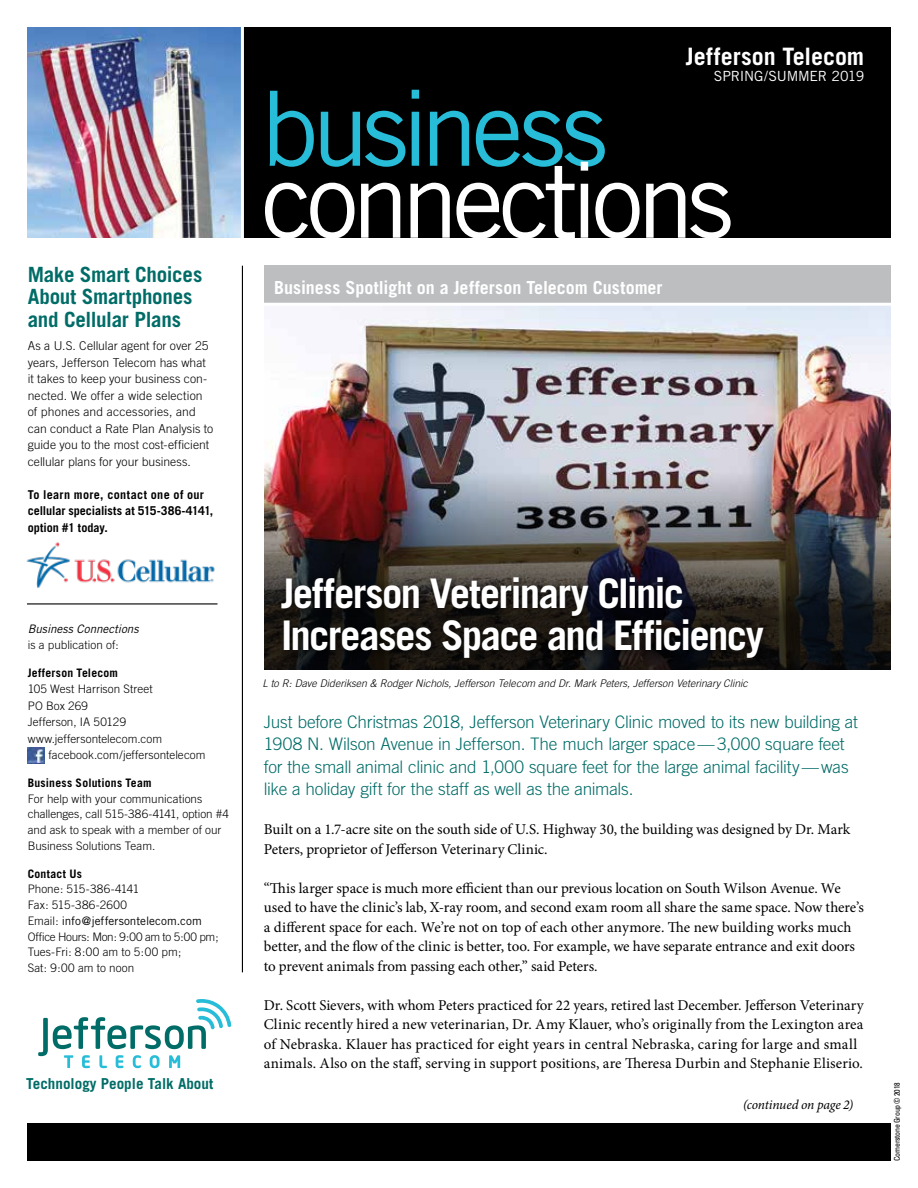
<style>
.page{position:relative;width:918px;height:1188px;background:#fff}
.page>*{position:absolute;margin:0;border:0;box-sizing:border-box;transform-origin:0 0}
.t1{font:103.8px "Trade Gothic";letter-spacing:-.065em;color:#fff}
.t2{font:103.8px "Trade Gothic";letter-spacing:-.065em;color:#27bcd7}
.t3{font:700 40.8px/42.5px "Trade Gothic";letter-spacing:-.04em;color:#fff}
.t4{font:700 24px "Trade Gothic";color:#fff}
.t5{font:700 21px/22.5px "Trade Gothic";letter-spacing:-.01em;color:#006c67}
.t6{font:700 18px "Trade Gothic";color:#fff}
.t7{font:300 17.25px/22.5px "Trade Gothic";letter-spacing:-.015em;color:#006c67}
.t8{font:700 15.15px "Trade Gothic";color:#006c67}
.t9{font:15px/19.5px "Minion Pro";color:#000}
.t10{font:13.95px "Trade Gothic";letter-spacing:-.015em;color:#fff}
.t11{font:italic 13.5px "Minion Pro";letter-spacing:-.015em;color:#000}
.t12{font:300 12.15px/16.5px "Trade Gothic";letter-spacing:.005em;color:#000}
.t13{font:700 12.15px/16.5px "Trade Gothic";color:#000}
.t14{font:300 11.7px/15.8px "Trade Gothic";letter-spacing:.005em;color:#000}
.t15{font:700 11.7px "Trade Gothic";letter-spacing:.02em;color:#000}
.t16{font:italic 11.7px "Trade Gothic";letter-spacing:-.005em;color:#000}
.t17{font:italic 300 10.5px "Trade Gothic";letter-spacing:.005em;color:#000}
.t18{font:condensed 7.8px "Univers";letter-spacing:-.03em;color:#000}
.s1{font-weight:400}
</style>
<div class="page">
<img style="left:314px;top:306px;width:577px;height:99px">
<div style="left:243px;top:27px;width:648px;height:211px;background:#000"></div>
<hr style="left:242px;top:266px;width:1px;height:706px;background:#000">
<svg style="left:38px;top:999px;width:193px;height:69px"></svg>
<hr style="left:27px;top:603px;width:191px;height:1px;background:#000">
<img style="left:264px;top:405px;width:627px;height:265px">
<div style="left:276px;top:572px;width:496px;height:96px;background:#000;opacity:.65"></div>
<img style="left:28px;top:27px;width:213px;height:211px">
<hr style="left:241px;top:25px;width:3px;height:220px;background:#fff">
<div style="left:264px;top:266px;width:627px;height:37px;background:#bcbec0"></div>
<div style="left:28px;top:1124px;width:863px;height:37px;background:#000"></div>
<img style="left:28px;top:747px;width:16px;height:17px">
<img style="left:26px;top:542px;width:189px;height:46px">
<h3 class="t5" style="left:28px;top:263px;width:176px">Make Smart Choices<br>About Smartphones and Cellular Plans</h3>
<p class="t12" style="left:28px;top:337px;width:187px">As a U.S. Cellular agent for over 25 years, Jefferson Telecom has what it takes to keep your business con&shy;nected. We offer a wide selection of phones and accessories, and can conduct a Rate Plan Analysis to guide you to the most cost-efficient cellular plans for your business.</p>
<p class="t13" style="left:28px;top:486px;width:187px">To learn more, contact one of our cellular specialists at 515-386-4141, option #1 today.</p>
<p class="t16" style="left:28px;top:622px;width:112px">Business Connections</p>
<p class="t14" style="left:28px;top:637px;width:92px">is a publication of:</p>
<p class="t15" style="left:28px;top:665px;width:92px">Jefferson Telecom</p>
<p class="t14" style="left:28px;top:681px;width:126px">105 West Harrison Street</p>
<p class="t14" style="left:28px;top:698px;width:62px">PO Box 269</p>
<p class="t14" style="left:28px;top:714px;width:100px">Jefferson, IA 50129</p>
<p class="t14" style="left:28px;top:731px;width:136px">www.jeffersontelecom.com</p>
<p class="t14" style="left:49px;top:747px;width:159px">facebook.com/jeffersontelecom</p>
<p class="t15" style="left:28px;top:776px;width:125px">Business Solutions Team</p>
<p class="t14" style="left:28px;top:791px;width:203px">For help with your communications challenges, call 515-386-4141, option #4 and ask to speak with a member of our Business Solutions Team.</p>
<p class="t15" style="left:28px;top:866px;width:56px">Contact Us</p>
<p class="t14" style="left:28px;top:881px;width:192px">Phone: 515-386-4141<br>Fax: 515-386-2600<br>Email: <span class="s1">info@jeffersontelecom.com<br></span>Office Hours: Mon: 9:00 am to 5:00 pm;<br>Tues-Fri: 8:00 am to 5:00 pm;<br>Sat: 9:00 am to noon</p>
<p class="t8" style="left:26px;top:1075px;width:189px">Technology People Talk About</p>
<h3 class="t4" style="left:686px;top:41px;width:180px">Jefferson Telecom</h3>
<p class="t10" style="left:714px;top:68px;width:152px">SPRING/SUMMER 2019</p>
<h1 class="t2" style="left:261px;top:66px;width:349px">business</h1>
<h1 class="t1" style="left:261px;top:138px;width:474px">connections</h1>
<p class="t6" style="left:274px;top:277px;width:390px">Business Spotlight on a Jefferson Telecom Customer</p>
<h2 class="t3" style="left:281px;top:571px;width:484px">Jefferson Veterinary Clinic<br>Increases Space and Efficiency</h2>
<p class="t17" style="left:263px;top:677px;width:487px">L to R: Dave Dideriksen &amp; Rodger Nichols, Jefferson Telecom and Dr. Mark Peters, Jefferson Veterinary Clinic</p>
<p class="t7" style="left:264px;top:710px;width:596px">Just before Christmas 2018, Jefferson Veterinary Clinic moved to its new building at 1908 N. Wilson Avenue in Jefferson. The much larger space—3,000 square feet for the small animal clinic and 1,000 square feet for the large animal facility—was like a holiday gift for the staff as well as the animals.</p>
<p class="t9" style="left:264px;top:820px;width:588px">Built on a 1.7-acre site on the south side of U.S. Highway 30, the building was designed by Dr. Mark<br>Peters, proprietor of Jefferson Veterinary Clinic.</p>
<p class="t9" style="left:264px;top:878px;width:602px">“This larger space is much more efficient than our previous location on South Wilson Avenue. We used to have the clinic’s lab, X-ray room, and second exam room all share the same space. Now there’s a different space for each. We’re not on top of each other anymore. The new building works much better, and the flow of the clinic is better, too. For example, we have separate entrance and exit doors to prevent animals from passing each other,” said Peters.</p>
<p class="t9" style="left:264px;top:995px;width:601px">Dr. Scott Sievers, with whom Peters practiced for 22 years, retired last December. Jefferson Veterinary Clinic recently hired a new veterinarian, Dr. Amy Klauer, who’s originally from the Lexington area of Nebraska. Klauer has practiced for eight years in central Nebraska, caring for large and small animals. Also on the staff, serving in support positions, are Theresa Durbin and Stephanie Eliserio.</p>
<p class="t11" style="left:743px;top:1096px;width:112px">(continued on page 2)</p>
<p class="t18" style="left:892px;top:1161px;width:80px;rotate:-90deg">Cornerstone Group © 2018</p>
</div>
